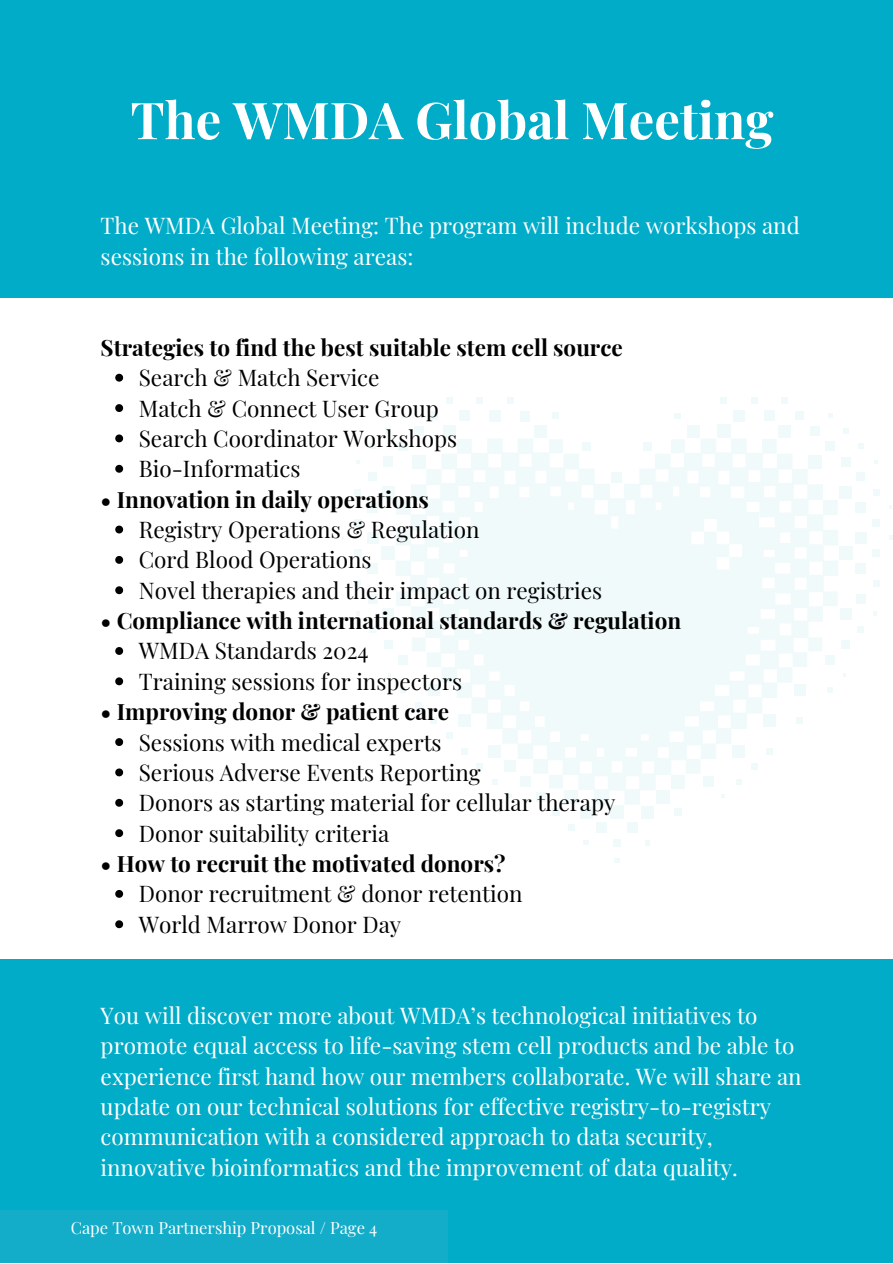
<style>
.page{position:relative;width:893px;height:1264px;background:#fff}
.page>*{position:absolute;margin:0;border:0;box-sizing:border-box;transform-origin:0 0}
.t1{font:700 51px "Playfair Display";color:#fff}
.t2{font:22.5px/30.3px "Playfair Display";color:#fff}
.t3{font:22.5px "Playfair Display";color:#000}
.t4{font:700 22.5px "Playfair Display";color:#000}
.t5{font:16.5px "Playfair Display";color:#fff}
</style>
<div class="page">
<div style="left:0;top:0;width:892px;height:1262px;background:#00acc8"></div>
<div style="left:0;top:298px;width:892px;height:661px;background:#fff"></div>
<div style="left:610px;top:805px;width:14px;height:14px;background:#f0fafb"></div>
<div style="left:716px;top:424px;width:14px;height:14px;background:#f0fafb"></div>
<div style="left:838px;top:546px;width:14px;height:14px;background:#f0fafb"></div>
<div style="left:381px;top:546px;width:14px;height:14px;background:#f0fafb"></div>
<div style="left:534px;top:425px;width:12px;height:12px;background:#f0fafb"></div>
<div style="left:687px;top:425px;width:12px;height:12px;background:#f0fafb"></div>
<div style="left:443px;top:425px;width:12px;height:12px;background:#f0fafb"></div>
<div style="left:778px;top:425px;width:12px;height:12px;background:#f0fafb"></div>
<div style="left:641px;top:806px;width:12px;height:12px;background:#f0fafb"></div>
<div style="left:382px;top:486px;width:12px;height:12px;background:#f0fafb"></div>
<div style="left:839px;top:486px;width:12px;height:12px;background:#f0fafb"></div>
<div style="left:580px;top:806px;width:12px;height:12px;background:#f0fafb"></div>
<div style="left:382px;top:608px;width:12px;height:11px;background:#f0fafb"></div>
<div style="left:733px;top:410px;width:11px;height:11px;background:#f0fafb"></div>
<div style="left:839px;top:608px;width:12px;height:11px;background:#f0fafb"></div>
<div style="left:489px;top:410px;width:11px;height:11px;background:#f0fafb"></div>
<div style="left:367px;top:532px;width:11px;height:11px;background:#f0fafb"></div>
<div style="left:855px;top:532px;width:11px;height:11px;background:#f0fafb"></div>
<div style="left:596px;top:822px;width:11px;height:10px;background:#f0fafb"></div>
<div style="left:368px;top:563px;width:10px;height:11px;background:#f0fafb"></div>
<div style="left:627px;top:822px;width:10px;height:10px;background:#f0fafb"></div>
<div style="left:855px;top:563px;width:11px;height:11px;background:#f0fafb"></div>
<div style="left:855px;top:502px;width:11px;height:10px;background:#f0fafb"></div>
<div style="left:368px;top:502px;width:10px;height:10px;background:#f0fafb"></div>
<div style="left:764px;top:410px;width:10px;height:11px;background:#f0fafb"></div>
<div style="left:459px;top:410px;width:10px;height:11px;background:#f0fafb"></div>
<div style="left:520px;top:411px;width:10px;height:10px;background:#f0fafb"></div>
<div style="left:840px;top:457px;width:10px;height:9px;background:#f0fafb"></div>
<div style="left:383px;top:457px;width:10px;height:10px;background:#f0fafb"></div>
<div style="left:810px;top:426px;width:9px;height:10px;background:#f0fafb"></div>
<div style="left:414px;top:426px;width:9px;height:10px;background:#f0fafb"></div>
<div style="left:368px;top:594px;width:10px;height:9px;background:#f0fafb"></div>
<div style="left:856px;top:594px;width:9px;height:9px;background:#f0fafb"></div>
<div style="left:384px;top:640px;width:8px;height:9px;background:#f0fafb"></div>
<div style="left:841px;top:640px;width:8px;height:9px;background:#f0fafb"></div>
<div style="left:856px;top:472px;width:9px;height:9px;background:#f0fafb"></div>
<div style="left:368px;top:472px;width:9px;height:9px;background:#f0fafb"></div>
<div style="left:429px;top:411px;width:9px;height:9px;background:#f0fafb"></div>
<div style="left:795px;top:411px;width:9px;height:9px;background:#f0fafb"></div>
<div style="left:552px;top:808px;width:8px;height:8px;background:#f0fafb"></div>
<div style="left:674px;top:808px;width:7px;height:8px;background:#f0fafb"></div>
<div style="left:354px;top:518px;width:7px;height:8px;background:#f0fafb"></div>
<div style="left:872px;top:549px;width:8px;height:8px;background:#f0fafb"></div>
<div style="left:354px;top:549px;width:7px;height:8px;background:#f0fafb"></div>
<div style="left:613px;top:838px;width:7px;height:8px;background:#f0fafb"></div>
<div style="left:872px;top:518px;width:8px;height:8px;background:#f0fafb"></div>
<div style="left:750px;top:397px;width:7px;height:7px;background:#f0fafb"></div>
<div style="left:476px;top:397px;width:7px;height:7px;background:#f0fafb"></div>
<div style="left:506px;top:397px;width:7px;height:7px;background:#f0fafb"></div>
<div style="left:720px;top:397px;width:7px;height:7px;background:#f0fafb"></div>
<div style="left:369px;top:625px;width:7px;height:7px;background:#f0fafb"></div>
<div style="left:567px;top:824px;width:7px;height:6px;background:#f0fafb"></div>
<svg style="left:857px;top:626px;width:6px;height:6px"></svg>
<svg style="left:873px;top:580px;width:6px;height:6px"></svg>
<div style="left:354px;top:489px;width:7px;height:6px;background:#f0fafb"></div>
<div style="left:354px;top:580px;width:7px;height:6px;background:#f0fafb"></div>
<svg style="left:446px;top:397px;width:6px;height:6px"></svg>
<svg style="left:873px;top:489px;width:6px;height:6px"></svg>
<svg style="left:781px;top:397px;width:6px;height:6px"></svg>
<svg style="left:553px;top:413px;width:6px;height:6px"></svg>
<div style="left:674px;top:413px;width:7px;height:6px;background:#f0fafb"></div>
<svg style="left:843px;top:428px;width:5px;height:5px"></svg>
<svg style="left:385px;top:428px;width:6px;height:5px"></svg>
<svg style="left:858px;top:443px;width:5px;height:6px"></svg>
<svg style="left:370px;top:443px;width:5px;height:6px"></svg>
<svg style="left:583px;top:840px;width:6px;height:4px"></svg>
<svg style="left:614px;top:858px;width:5px;height:4px"></svg>
<svg style="left:645px;top:840px;width:4px;height:5px"></svg>
<svg style="left:828px;top:413px;width:4px;height:5px"></svg>
<svg style="left:401px;top:413px;width:4px;height:5px"></svg>
<svg style="left:889px;top:535px;width:3px;height:5px"></svg>
<svg style="left:357px;top:612px;width:3px;height:4px"></svg>
<svg style="left:873px;top:612px;width:3px;height:4px"></svg>
<svg style="left:396px;top:439px;width:442px;height:365px;fill:#f0fafb"></svg>
<svg style="left:115px;top:374px;width:8px;height:7px"></svg>
<svg style="left:115px;top:404px;width:8px;height:8px"></svg>
<svg style="left:115px;top:434px;width:8px;height:8px"></svg>
<svg style="left:115px;top:465px;width:8px;height:8px"></svg>
<svg style="left:115px;top:525px;width:8px;height:8px"></svg>
<svg style="left:115px;top:556px;width:8px;height:8px"></svg>
<svg style="left:115px;top:586px;width:8px;height:8px"></svg>
<svg style="left:115px;top:647px;width:8px;height:8px"></svg>
<svg style="left:115px;top:677px;width:8px;height:8px"></svg>
<svg style="left:115px;top:738px;width:8px;height:8px"></svg>
<svg style="left:115px;top:768px;width:8px;height:8px"></svg>
<svg style="left:115px;top:798px;width:8px;height:8px"></svg>
<svg style="left:115px;top:829px;width:8px;height:8px"></svg>
<svg style="left:115px;top:890px;width:8px;height:7px"></svg>
<svg style="left:115px;top:920px;width:8px;height:8px"></svg>
<div style="left:0;top:1210px;width:447px;height:52px;background:#13acc9"></div>
<p class="t1" style="left:130px;top:84px;width:644px">The WMDA Global Meeting</p>
<p class="t2" style="left:101px;top:210px;width:700px">The WMDA Global Meeting: The program will include workshops and sessions in the following areas:</p>
<p class="t4" style="left:101px;top:331px;width:523px">Strategies to find the best suitable stem cell source</p>
<p class="t3" style="left:139px;top:362px;width:242px">Search &amp; Match Service</p>
<p class="t3" style="left:139px;top:392px;width:301px">Match &amp; Connect User Group</p>
<p class="t3" style="left:139px;top:422px;width:320px">Search Coordinator Workshops</p>
<p class="t3" style="left:139px;top:453px;width:163px">Bio-Informatics</p>
<p class="t4" style="left:101px;top:483px;width:330px">• Innovation in daily operations</p>
<p class="t3" style="left:139px;top:513px;width:342px">Registry Operations &amp; Regulation</p>
<p class="t3" style="left:139px;top:544px;width:234px">Cord Blood Operations</p>
<p class="t3" style="left:139px;top:574px;width:465px">Novel therapies and their impact on registries</p>
<p class="t3" style="left:139px;top:635px;width:231px">WMDA Standards 2024</p>
<p class="t3" style="left:139px;top:665px;width:325px">Training sessions for inspectors</p>
<p class="t3" style="left:139px;top:726px;width:304px">Sessions with medical experts</p>
<p class="t3" style="left:139px;top:756px;width:343px">Serious Adverse Events Reporting</p>
<p class="t3" style="left:139px;top:786px;width:478px">Donors as starting material for cellular therapy</p>
<p class="t3" style="left:139px;top:817px;width:252px">Donor suitability criteria</p>
<p class="t3" style="left:139px;top:878px;width:385px">Donor recruitment &amp; donor retention</p>
<p class="t3" style="left:139px;top:908px;width:264px">World Marrow Donor Day</p>
<p class="t4" style="left:101px;top:604px;width:582px">• Compliance with international standards &amp; regulation</p>
<p class="t4" style="left:101px;top:695px;width:350px">• Improving donor &amp; patient care</p>
<p class="t4" style="left:101px;top:847px;width:406px">• How to recruit the motivated donors?</p>
<p class="t2" style="left:101px;top:999px;width:702px">You will discover more about WMDA’s technological initiatives to promote equal access to life-saving stem cell products and be able to experience first hand how our members collaborate. We will share an update on our technical solutions for effective registry-to-registry communication with a considered approach to data security, innovative bioinformatics and the improvement of data quality.</p>
<p class="t5" style="left:71px;top:1215px;width:308px">Cape Town Partnership Proposal / Page 4</p>
</div>
